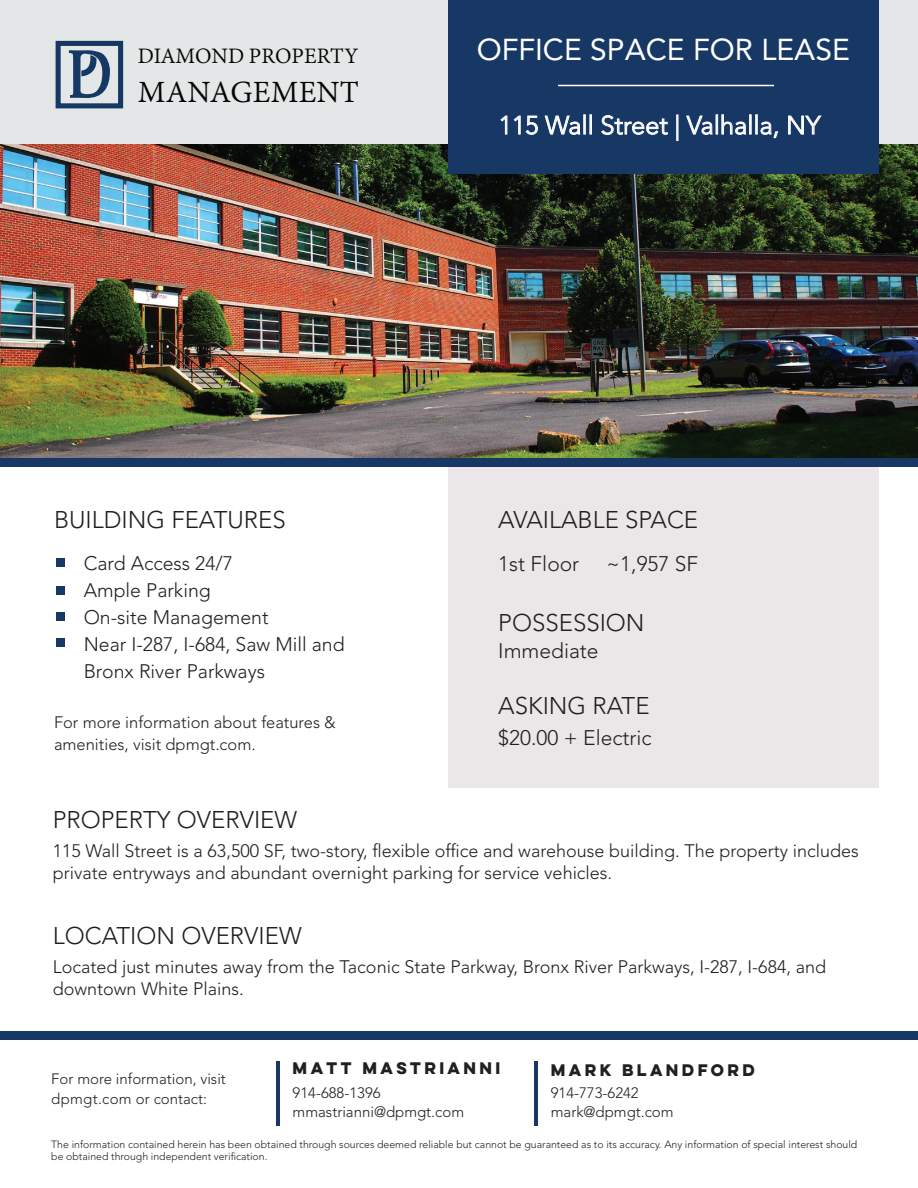
<style>
.page{position:relative;width:918px;height:1188px;background:#fff}
.page>*{position:absolute;margin:0;border:0;box-sizing:border-box;transform-origin:0 0}
.t1{font:33.45px "Adobe Devanagari";letter-spacing:.005em;color:#040503}
.t2{font:30px "Avenir LT Std";color:#fff}
.t3{font:300 25.5px "Avenir LT Std";color:#fff}
.t4{font:300 24px "Avenir LT Std";color:#231f20}
.t5{font:23.85px "Adobe Devanagari";color:#040503}
.t6{font:300 21px "Avenir LT Std";color:#231f20}
.t7{font:300 19.5px/27px "Avenir LT Std";color:#231f20}
.t8{font:300 18px/21.6px "Avenir LT Std";color:#231f20}
.t9{font:300 16.5px/21.9px "Avenir LT Std";color:#231f20}
.t10{font:300 15px/19.5px "Avenir LT Std";color:#231f20}
.t11{font:700 15px "Lulo Clean One";color:#231f20}
.t12{font:300 10.5px/12.6px "Avenir LT Std";color:#231f20}
</style>
<div class="page">
<img style="left:0;top:144px;width:918px;height:314px">
<div style="left:0;top:0;width:918px;height:144px;background:#e4e7e7"></div>
<div style="left:448px;top:0;width:430px;height:173px;background:#173864"></div>
<div style="left:0;top:458px;width:918px;height:9px;background:#173864"></div>
<div style="left:0;top:1031px;width:918px;height:9px;background:#173864"></div>
<div style="left:448px;top:467px;width:430px;height:321px;background:#ebe6e7"></div>
<div style="left:56px;top:41px;width:67px;height:67px;border:5px solid #163864"></div>
<svg style="left:69px;top:50px;width:41px;height:48px"></svg>
<div style="left:56px;top:558px;width:9px;height:9px;background:#173864"></div>
<div style="left:56px;top:638px;width:9px;height:9px;background:#173864"></div>
<div style="left:56px;top:612px;width:9px;height:9px;background:#173864"></div>
<div style="left:56px;top:586px;width:9px;height:9px;background:#173864"></div>
<svg style="left:500px;top:115px;width:38px;height:20px"></svg>
<svg style="left:544px;top:115px;width:37px;height:20px"></svg>
<div style="left:583px;top:114px;width:3px;height:20px;border:1px solid #fff"></div>
<div style="left:590px;top:114px;width:2px;height:20px;border:1px solid #fff"></div>
<svg style="left:601px;top:115px;width:67px;height:20px"></svg>
<div style="left:676px;top:115px;width:2px;height:26px;border:1px solid #fff"></div>
<svg style="left:686px;top:115px;width:27px;height:20px"></svg>
<div style="left:716px;top:114px;width:2px;height:20px;border:1px solid #fff"></div>
<svg style="left:721px;top:114px;width:25px;height:21px"></svg>
<div style="left:749px;top:114px;width:3px;height:20px;border:1px solid #fff"></div>
<div style="left:755px;top:114px;width:3px;height:20px;border:1px solid #fff"></div>
<svg style="left:760px;top:121px;width:19px;height:18px"></svg>
<svg style="left:788px;top:115px;width:34px;height:20px"></svg>
<hr style="left:558px;top:85px;width:216px;height:1px;background:#fff">
<hr style="left:534px;top:1061px;width:3px;height:65px;background:#173864">
<hr style="left:276px;top:1061px;width:3px;height:65px;background:#173864">
<h3 class="t5" style="left:138px;top:43px;width:222px">DIAMOND PROPERTY</h3>
<h1 class="t1" style="left:138px;top:73px;width:223px">MANAGEMENT</h1>
<h2 class="t2" style="left:477px;top:32px;width:375px">OFFICE SPACE FOR LEASE</h2>
<h3 class="t3" style="left:499px;top:110px;width:323px">115 Wall Street | Valhalla, NY</h3>
<h3 class="t4" style="left:54px;top:505px;width:233px">BUILDING FEATURES</h3>
<h3 class="t4" style="left:498px;top:505px;width:201px">AVAILABLE SPACE</h3>
<p class="t7" style="left:84px;top:550px;width:263px">Card Access 24/7<br>Ample Parking<br>On-site Management<br>Near I-287, I-684, Saw Mill and<br>Bronx River Parkways</p>
<p class="t6" style="left:498px;top:551px;width:82px">1st Floor</p>
<p class="t6" style="left:606px;top:551px;width:93px">~1,957 SF</p>
<h3 class="t4" style="left:498px;top:608px;width:148px">POSSESSION</h3>
<p class="t6" style="left:498px;top:638px;width:102px">Immediate</p>
<p class="t9" style="left:54px;top:712px;width:283px">For more information about features &amp; amenities, visit dpmgt.com.</p>
<h3 class="t4" style="left:53px;top:806px;width:246px">PROPERTY OVERVIEW</h3>
<h3 class="t4" style="left:498px;top:692px;width:153px">ASKING RATE</h3>
<p class="t6" style="left:498px;top:725px;width:155px">$20.00 + Electric</p>
<p class="t8" style="left:53px;top:840px;width:808px">115 Wall Street is a 63,500 SF, two-story, flexible office and warehouse building. The property includes private entryways and abundant overnight parking for service vehicles.</p>
<h3 class="t4" style="left:53px;top:922px;width:250px">LOCATION OVERVIEW</h3>
<p class="t8" style="left:53px;top:956px;width:775px">Located just minutes away from the Taconic State Parkway, Bronx River Parkways, I-287, I-684, and downtown White Plains.</p>
<p class="t10" style="left:51px;top:1070px;width:176px">For more information, visit dpmgt.com or contact:</p>
<p class="t11" style="left:293px;top:1056px;width:213px">MATT MASTRIANNI</p>
<p class="t11" style="left:551px;top:1058px;width:209px">MARK BLANDFORD</p>
<p class="t10" style="left:293px;top:1083px;width:173px">914-688-1396 mmastrianni@dpmgt.com</p>
<p class="t10" style="left:551px;top:1083px;width:124px">914-773-6242 mark@dpmgt.com</p>
<p class="t12" style="left:51px;top:1138px;width:808px">The information contained herein has been obtained through sources deemed reliable but cannot be guaranteed as to its accuracy. Any information of special interest should be obtained through independent verification.</p>
</div>
